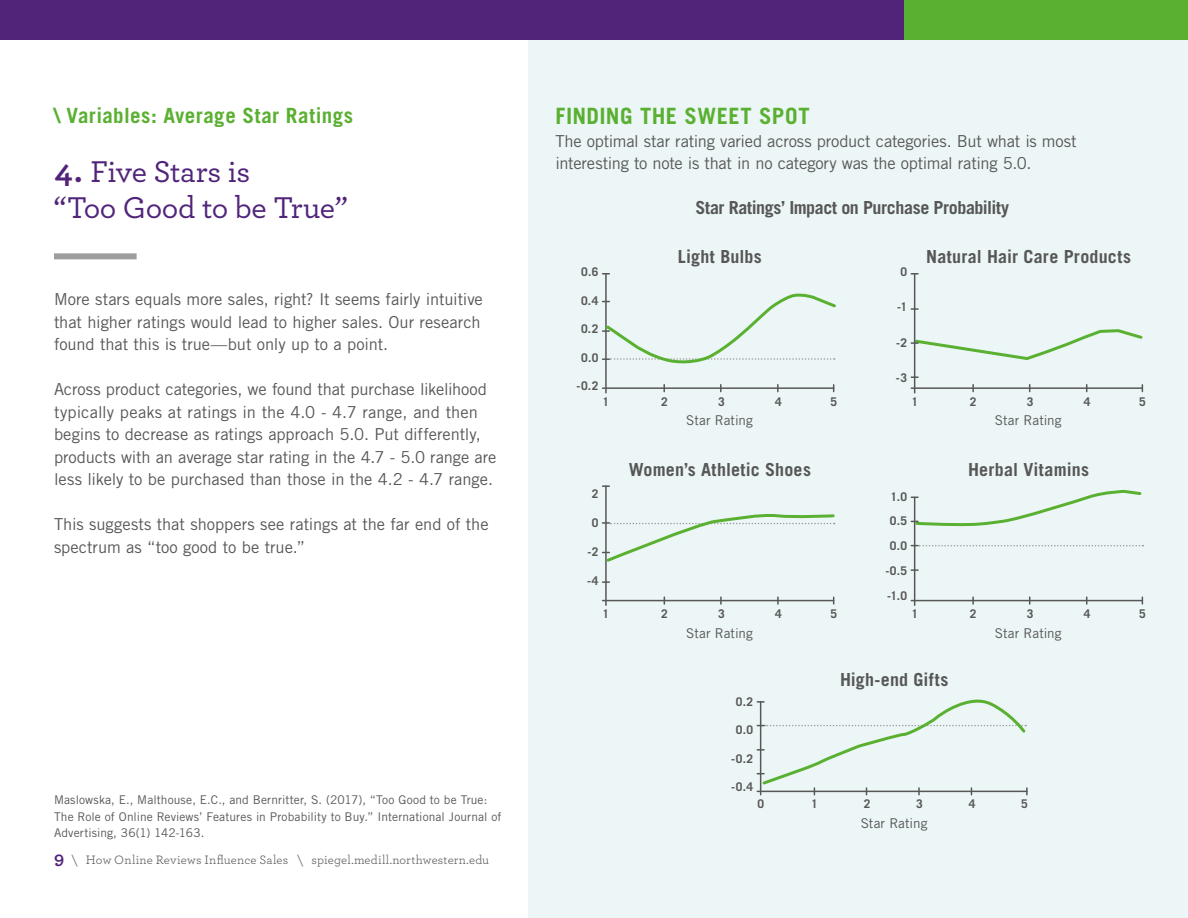
<style>
.page{position:relative;width:1188px;height:918px;background:#fff}
.page>*{position:absolute;margin:0;border:0;box-sizing:border-box;transform-origin:0 0}
.t1{font:500 31.5px/36px "Archer";letter-spacing:-.015em;color:#51247a}
.t2{font:700 22.5px "Trade Gothic LT Std";letter-spacing:.02em;color:#5ab031}
.t3{font:700 21px "Trade Gothic LT Std";letter-spacing:.02em;color:#5ab031}
.t4{font:700 18px "Trade Gothic LT Std";color:#575756}
.t5{font:700 18px "Trade Gothic LT Std";letter-spacing:-.02em;color:#575756}
.t6{font:16.5px/22.5px "Trade Gothic LT Std";letter-spacing:-.005em;color:#575756}
.t7{font:13.5px "Trade Gothic LT Std";letter-spacing:.005em;color:#575756}
.t8{font:12.75px "Archer";letter-spacing:.015em;color:#575756}
.t9{font:12px/16.5px "Trade Gothic LT Std";letter-spacing:.01em;color:#575756}
.t10{font:700 12px/24.8px "Trade Gothic LT Std";color:#575756;text-align:center}
.s1{font-weight:700;font-size:33px}
.s2{font-weight:700;font-size:18px;color:#51247a}
</style>
<div class="page">
<div style="left:845px;top:0;width:343px;height:40px;background:#5ab031"></div>
<div style="left:0;top:0;width:904px;height:40px;background:#51247a"></div>
<div style="left:528px;top:40px;width:660px;height:878px;background:#ecf6f7"></div>
<div style="left:54px;top:253px;width:83px;height:6px;background:#9d9d9c"></div>
<svg style="left:757px;top:699px;width:271px;height:96px"></svg>
<hr style="left:603px;top:387px;width:231px;height:2px;background:#575756">
<hr style="left:605px;top:274px;width:2px;height:119px;background:#575756">
<svg style="left:603px;top:273px;width:6px;height:2px"></svg>
<svg style="left:603px;top:291px;width:233px;height:76px"></svg>
<hr style="left:911px;top:387px;width:231px;height:2px;background:#575756">
<hr style="left:914px;top:274px;width:1px;height:119px;background:#575756">
<svg style="left:911px;top:273px;width:7px;height:2px"></svg>
<svg style="left:911px;top:308px;width:7px;height:2px"></svg>
<svg style="left:911px;top:328px;width:232px;height:34px"></svg>
<svg style="left:911px;top:376px;width:7px;height:2px"></svg>
<hr style="left:911px;top:600px;width:231px;height:1px;background:#575756">
<hr style="left:914px;top:497px;width:1px;height:108px;background:#575756">
<svg style="left:911px;top:491px;width:231px;height:37px"></svg>
<svg style="left:911px;top:569px;width:7px;height:2px"></svg>
<svg style="left:911px;top:545px;width:232px;height:1px"></svg>
<hr style="left:603px;top:600px;width:231px;height:1px;background:#575756">
<hr style="left:605px;top:486px;width:2px;height:119px;background:#575756">
<svg style="left:603px;top:513px;width:233px;height:50px"></svg>
<svg style="left:972px;top:597px;width:2px;height:7px"></svg>
<svg style="left:720px;top:597px;width:2px;height:7px"></svg>
<svg style="left:777px;top:597px;width:2px;height:7px"></svg>
<p class="t3" style="left:54px;top:103px;width:301px">\ Variables: Average Star Ratings</p>
<h1 class="t1" style="left:54px;top:151px;width:295px"><span class="s1">4.</span> Five Stars is<br>“Too Good to be True”</h1>
<p class="t6" style="left:54px;top:288px;width:430px">More stars equals more sales, right? It seems fairly intuitive that higher ratings would lead to higher sales. Our research found that this is true—but only up to a point.</p>
<p class="t6" style="left:54px;top:378px;width:444px">Across product categories, we found that purchase likelihood typically peaks at ratings in the 4.0 - 4.7 range, and then begins to decrease as ratings approach 5.0. Put differently, products with an average star rating in the 4.7 - 5.0 range are less likely to be purchased than those in the 4.2 - 4.7 range.</p>
<p class="t6" style="left:54px;top:513px;width:436px">This suggests that shoppers see ratings at the far end of the spectrum as “too good to be true.”</p>
<p class="t9" style="left:54px;top:791px;width:449px">Maslowska, E., Malthouse, E.C., and Bernritter, S. (2017), “Too Good to be True:<br>The Role of Online Reviews’ Features in Probability to Buy.” International Journal of<br>Advertising, 36(1) 142-163.</p>
<p class="t8" style="left:54px;top:851px;width:437px"><span class="s2">9</span> \ How Online Reviews Influence Sales \ spiegel.medill.northwestern.edu</p>
<h2 class="t2" style="left:555px;top:102px;width:256px">FINDING THE SWEET SPOT</h2>
<p class="t6" style="left:555px;top:129px;width:523px">The optimal star rating varied across product categories. But what is most interesting to note is that in no category was the optimal rating 5.0.</p>
<p class="t10" style="left:581px;top:259px;width:19px">0.6</p>
<p class="t10" style="left:581px;top:288px;width:19px">0.4</p>
<p class="t10" style="left:581px;top:316px;width:19px">0.2</p>
<p class="t10" style="left:581px;top:345px;width:19px">0.0</p>
<p class="t10" style="left:577px;top:373px;width:23px">-0.2</p>
<p class="t5" style="left:696px;top:197px;width:315px">Star Ratings’ Impact on Purchase Probability</p>
<p class="t4" style="left:678px;top:246px;width:85px">Light Bulbs</p>
<p class="t10" style="left:900px;top:259px;width:8px">0</p>
<p class="t10" style="left:897px;top:295px;width:12px">-1</p>
<p class="t10" style="left:896px;top:330px;width:12px">-2</p>
<p class="t10" style="left:896px;top:365px;width:13px">-3</p>
<p class="t4" style="left:926px;top:246px;width:206px">Natural Hair Care Products</p>
<p class="t10" style="left:603px;top:389px;width:8px">1</p>
<p class="t10" style="left:661px;top:389px;width:8px">2</p>
<p class="t10" style="left:718px;top:389px;width:8px">3</p>
<p class="t10" style="left:775px;top:389px;width:8px">4</p>
<p class="t10" style="left:831px;top:389px;width:8px">5</p>
<p class="t10" style="left:911px;top:389px;width:8px">1</p>
<p class="t10" style="left:970px;top:389px;width:8px">2</p>
<p class="t10" style="left:1027px;top:389px;width:8px">3</p>
<p class="t10" style="left:1084px;top:389px;width:8px">4</p>
<p class="t10" style="left:1139px;top:389px;width:8px">5</p>
<p class="t7" style="left:686px;top:412px;width:68px">Star Rating</p>
<p class="t7" style="left:995px;top:412px;width:68px">Star Rating</p>
<p class="t4" style="left:629px;top:458px;width:184px">Women’s Athletic Shoes</p>
<p class="t4" style="left:968px;top:458px;width:122px">Herbal Vitamins</p>
<p class="t10" style="left:592px;top:481px;width:8px">2</p>
<p class="t10" style="left:592px;top:510px;width:8px">0</p>
<p class="t10" style="left:588px;top:539px;width:12px">-2</p>
<p class="t10" style="left:587px;top:569px;width:13px">-4</p>
<p class="t10" style="left:885px;top:484px;width:23px">1.0<br>0.5<br>0.0 -0.5 -1.0</p>
<p class="t10" style="left:603px;top:601px;width:8px">1</p>
<p class="t10" style="left:661px;top:601px;width:8px">2</p>
<p class="t10" style="left:718px;top:601px;width:8px">3</p>
<p class="t10" style="left:775px;top:601px;width:8px">4</p>
<p class="t10" style="left:831px;top:601px;width:8px">5</p>
<p class="t10" style="left:911px;top:601px;width:8px">1</p>
<p class="t10" style="left:970px;top:601px;width:8px">2</p>
<p class="t10" style="left:1027px;top:601px;width:8px">3</p>
<p class="t10" style="left:1084px;top:601px;width:8px">4</p>
<p class="t10" style="left:1139px;top:601px;width:8px">5</p>
<p class="t7" style="left:686px;top:625px;width:68px">Star Rating</p>
<p class="t7" style="left:995px;top:625px;width:68px">Star Rating</p>
<p class="t10" style="left:736px;top:689px;width:19px">0.2</p>
<p class="t10" style="left:736px;top:718px;width:19px">0.0</p>
<p class="t10" style="left:731px;top:746px;width:23px">-0.2</p>
<p class="t10" style="left:731px;top:775px;width:23px">-0.4</p>
<p class="t4" style="left:840px;top:669px;width:110px">High-end Gifts</p>
<p class="t10" style="left:758px;top:791px;width:8px">0</p>
<p class="t10" style="left:811px;top:791px;width:8px">1</p>
<p class="t10" style="left:864px;top:791px;width:8px">2</p>
<p class="t10" style="left:916px;top:791px;width:8px">3</p>
<p class="t10" style="left:969px;top:791px;width:8px">4</p>
<p class="t10" style="left:1021px;top:791px;width:8px">5</p>
<p class="t7" style="left:861px;top:815px;width:68px">Star Rating</p>
</div>
